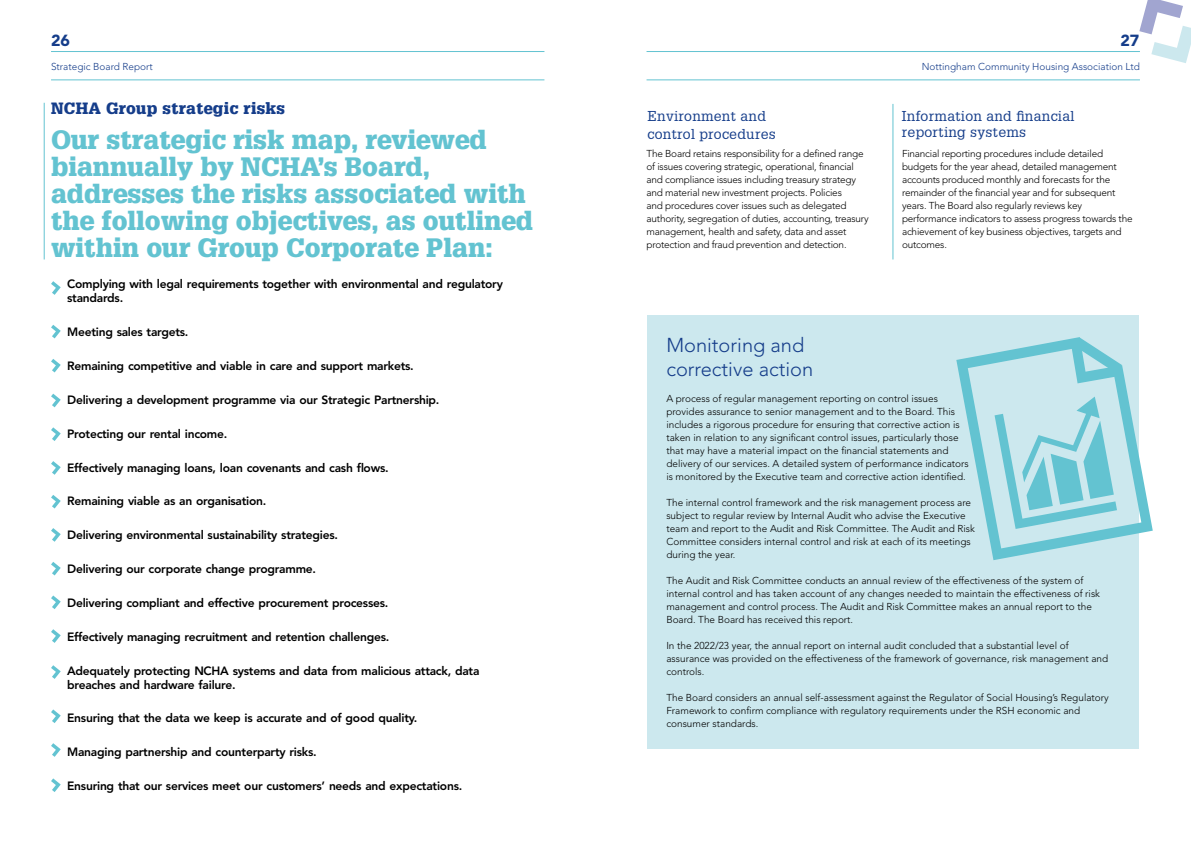
<style>
.page{position:relative;width:1191px;height:842px;background:#fff}
.page>*{position:absolute;margin:0;border:0;box-sizing:border-box;transform-origin:0 0}
.Pull_Quote_Large{font:900 26px/27px "Glypha LT Std";color:#63c3d1}
.t1{font:300 20px "Avenir LT Std";color:#153d8a}
.Notes_Header{font:900 16px "Glypha LT Std";letter-spacing:.02em;color:#153d8a}
.t2{font:900 16px "Avenir LT Std";color:#153d8a}
.Header_4_small{font:14px/16px "Glypha LT Std";letter-spacing:.02em;color:#153d8a}
.Bullets{font:800 12px/14px "Avenir LT Std";letter-spacing:-.02em;color:#000}
.Bullets-2{font:300 10px/13px "Avenir LT Std";color:#000}
.Bullets-3{font:300 10px/13px "Avenir LT Std";letter-spacing:-.02em;color:#000}
.Body_copy{font:300 10px/13px "Avenir LT Std";letter-spacing:-.02em;color:#000}
.t3{font:300 10px "Avenir LT Std";color:#153d8a}
</style>
<div class="page">
<hr style="left:51px;top:79px;width:493px;height:1px;background:#63c3d1">
<hr style="left:51px;top:51px;width:493px;height:1px;background:#63c3d1">
<hr style="left:646px;top:79px;width:494px;height:1px;background:#63c3d1">
<hr style="left:646px;top:51px;width:494px;height:1px;background:#63c3d1">
<svg style="left:1139px;top:0;width:52px;height:63px"></svg>
<div style="left:647px;top:315px;width:492px;height:434px;background:#cce8ee"></div>
<hr style="left:892px;top:104px;width:1px;height:155px;background:#63c3d1">
<svg style="left:956px;top:338px;width:196px;height:222px"></svg>
<svg style="left:1074px;top:337px;width:48px;height:37px"></svg>
<svg style="left:994px;top:397px;width:123px;height:132px"></svg>
<hr style="left:44px;top:103px;width:1px;height:156px;background:#63c3d1">
<svg style="left:51px;top:281px;width:10px;height:14px"></svg>
<svg style="left:51px;top:359px;width:10px;height:13px"></svg>
<svg style="left:51px;top:325px;width:10px;height:13px"></svg>
<svg style="left:51px;top:394px;width:10px;height:13px"></svg>
<svg style="left:51px;top:528px;width:10px;height:14px"></svg>
<svg style="left:51px;top:461px;width:10px;height:14px"></svg>
<svg style="left:51px;top:595px;width:10px;height:14px"></svg>
<svg style="left:51px;top:709px;width:10px;height:14px"></svg>
<svg style="left:51px;top:427px;width:10px;height:14px"></svg>
<svg style="left:51px;top:562px;width:10px;height:13px"></svg>
<svg style="left:51px;top:495px;width:10px;height:13px"></svg>
<svg style="left:51px;top:629px;width:10px;height:14px"></svg>
<svg style="left:51px;top:743px;width:10px;height:14px"></svg>
<svg style="left:51px;top:778px;width:10px;height:14px"></svg>
<svg style="left:51px;top:665px;width:10px;height:14px"></svg>
<h3 class="t2" style="left:51px;top:31px;width:20px">26</h3>
<p class="t3" style="left:51px;top:61px;width:103px">Strategic Board Report</p>
<p class="Notes_Header" style="left:51px;top:99px;width:236px">NCHA Group strategic risks</p>
<p class="Pull_Quote_Large" style="left:51px;top:126px;width:483px">Our strategic risk map, reviewed biannually by NCHA’s Board, addresses the risks associated with the following objectives, as outlined within our Group Corporate Plan:</p>
<p class="Bullets" style="left:67px;top:277px;width:437px">Complying with legal requirements together with environmental and regulatory standards.</p>
<p class="Bullets" style="left:67px;top:325px;width:123px">Meeting sales targets.</p>
<p class="Bullets" style="left:67px;top:359px;width:348px">Remaining competitive and viable in care and support markets.</p>
<p class="Bullets" style="left:67px;top:393px;width:374px">Delivering a development programme via our Strategic Partnership.</p>
<p class="Bullets" style="left:67px;top:427px;width:162px">Protecting our rental income.</p>
<p class="Bullets" style="left:67px;top:460px;width:323px">Effectively managing loans, loan covenants and cash flows.</p>
<p class="Bullets" style="left:67px;top:494px;width:201px">Remaining viable as an organisation.</p>
<p class="Bullets" style="left:67px;top:528px;width:272px">Delivering environmental sustainability strategies.</p>
<p class="Bullets" style="left:67px;top:562px;width:250px">Delivering our corporate change programme.</p>
<p class="Bullets" style="left:67px;top:596px;width:323px">Delivering compliant and effective procurement processes.</p>
<p class="Bullets" style="left:67px;top:630px;width:323px">Effectively managing recruitment and retention challenges.</p>
<p class="Bullets" style="left:67px;top:663px;width:414px">Adequately protecting NCHA systems and data from malicious attack, data breaches and hardware failure.</p>
<p class="Bullets" style="left:67px;top:711px;width:351px">Ensuring that the data we keep is accurate and of good quality.</p>
<p class="Bullets" style="left:67px;top:745px;width:251px">Managing partnership and counterparty risks.</p>
<p class="Bullets" style="left:67px;top:779px;width:396px">Ensuring that our services meet our customers’ needs and expectations.</p>
<h3 class="t2" style="left:1120px;top:31px;width:20px">27</h3>
<p class="Header_4_small" style="left:647px;top:107px;width:120px">Environment and</p>
<p class="Header_4_small" style="left:647px;top:126px;width:130px">control procedures</p>
<p class="Bullets-3" style="left:646px;top:147px;width:224px">The Board retains responsibility for a defined range of issues covering strategic, operational, financial and compliance issues including treasury strategy and material new investment projects. Policies<br>and procedures cover issues such as delegated authority, segregation of duties, accounting, treasury management, health and safety, data and asset protection and fraud prevention and detection.</p>
<p class="t3" style="left:921px;top:61px;width:220px">Nottingham Community Housing Association Ltd</p>
<p class="Header_4_small" style="left:902px;top:107px;width:174px">Information and financial reporting systems</p>
<p class="Body_copy" style="left:902px;top:147px;width:232px">Financial reporting procedures include detailed budgets for the year ahead, detailed management accounts produced monthly and forecasts for the remainder of the financial year and for subsequent years. The Board also regularly reviews key performance indicators to assess progress towards the achievement of key business objectives, targets and outcomes.</p>
<p class="t1" style="left:666px;top:333px;width:139px">Monitoring and</p>
<p class="t1" style="left:666px;top:357px;width:148px">corrective action</p>
<p class="Bullets-2" style="left:666px;top:392px;width:304px">A process of regular management reporting on control issues provides assurance to senior management and to the Board. This includes a rigorous procedure for ensuring that corrective action is taken in relation to any significant control issues, particularly those that may have a material impact on the financial statements and delivery of our services. A detailed system of performance indicators is monitored by the Executive team and corrective action identified.</p>
<p class="Bullets-2" style="left:666px;top:496px;width:310px">The internal control framework and the risk management process are subject to regular review by Internal Audit who advise the Executive team and report to the Audit and Risk Committee. The Audit and Risk Committee considers internal control and risk at each of its meetings during the year.</p>
<p class="Bullets-2" style="left:666px;top:574px;width:435px">The Audit and Risk Committee conducts an annual review of the effectiveness of the system of internal control and has taken account of any changes needed to maintain the effectiveness of risk management and control process. The Audit and Risk Committee makes an annual report to the Board. The Board has received this report.</p>
<p class="Bullets-2" style="left:666px;top:639px;width:443px">In the 2022/23 year, the annual report on internal audit concluded that a substantial level of assurance was provided on the effectiveness of the framework of governance, risk management and controls.</p>
<p class="Bullets-2" style="left:666px;top:691px;width:444px">The Board considers an annual self-assessment against the Regulator of Social Housing’s Regulatory<br>Framework to confirm compliance with regulatory requirements under the RSH economic and consumer standards.</p>
</div>
